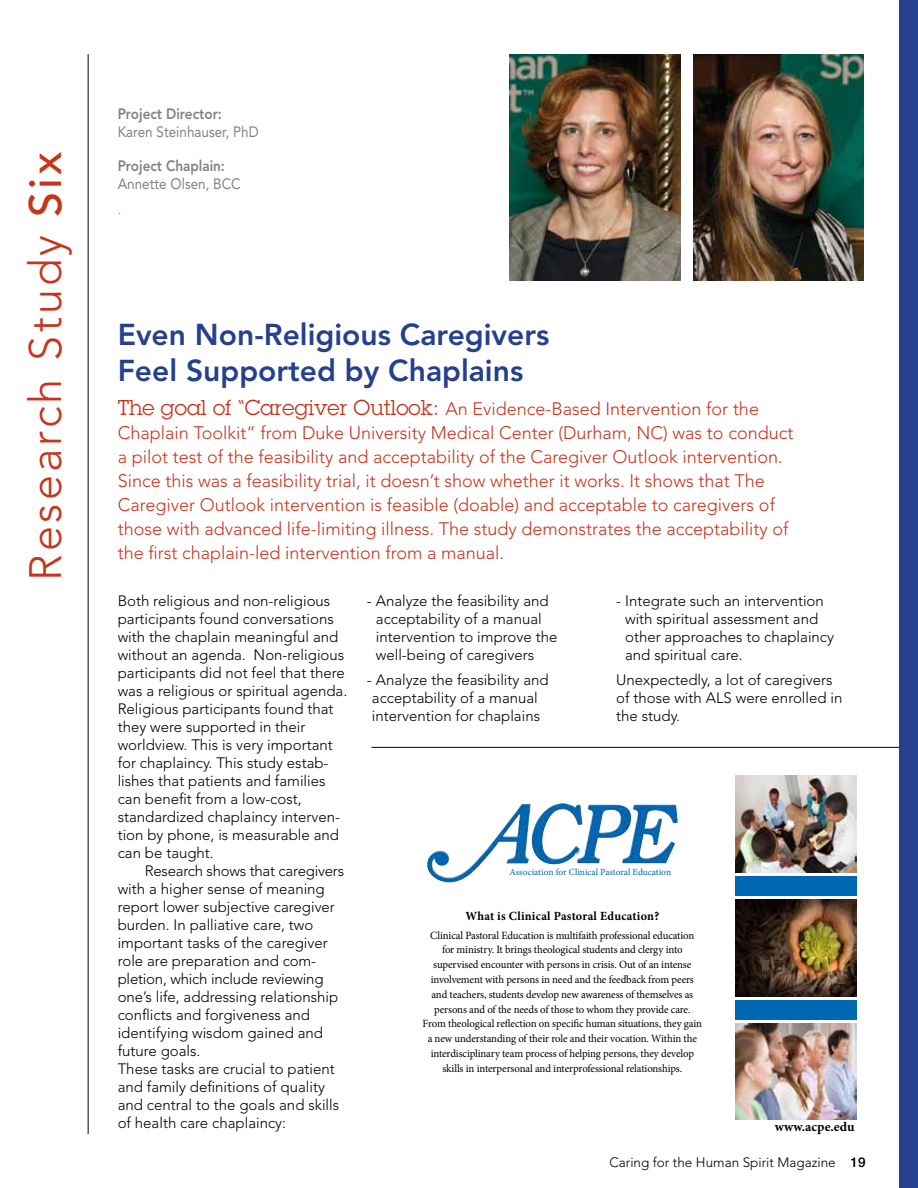
<style>
.page{position:relative;width:918px;height:1188px;background:#fff}
.page>*{position:absolute;margin:0;border:0;box-sizing:border-box;transform-origin:0 0}
.t1{font:300 45px "Avenir LT Std";letter-spacing:.07em;color:#c4351b}
.t2{font:800 30px/36px "Avenir LT Std";color:#25408f}
.t3{font:300 18px/24px "Avenir LT Std";color:#c4351b}
.t4{font:300 15px/18px "Avenir LT Std";color:#000}
.t5{font:15px "Avenir LT Std";color:#808285;scale:.9 1}
.t6{font:800 15px "Avenir LT Std";color:#808285;scale:.9 1}
.t7{font:300 15px "Avenir LT Std";color:#808285;scale:.9 1}
.t8{font:300 13.5px "Avenir LT Std";color:#000}
.t9{font:700 13.5px "Minion Pro";letter-spacing:.01em;color:#000}
.t10{font:700 12.45px "Minion Pro";letter-spacing:.02em;color:#000}
.t11{font:11.1px/14.9px "Minion Pro";letter-spacing:-.01em;color:#000;text-align:center}
.t12{font:9.45px "Minion Pro";color:#0068b2}
.s1{font-weight:500}
.s2{font-family:"Lubalin Graph Std";font-weight:400;font-size:21px}
.s3{font-family:"Helvetica Neue LT Std";font-weight:500}
</style>
<div class="page">
<hr style="left:88px;top:54px;width:1px;height:1080px;background:#000">
<img style="left:693px;top:54px;width:171px;height:227px">
<img style="left:510px;top:54px;width:170px;height:227px">
<img style="left:531px;top:803px;width:54px;height:62px">
<img style="left:735px;top:776px;width:121px;height:97px">
<img style="left:735px;top:1023px;width:121px;height:97px">
<img style="left:735px;top:900px;width:121px;height:97px">
<div style="left:735px;top:877px;width:121px;height:19px;background:#0068b2"></div>
<div style="left:735px;top:1000px;width:121px;height:20px;background:#0068b2"></div>
<hr style="left:372px;top:747px;width:546px;height:1px;background:#000">
<div style="left:900px;top:0;width:18px;height:1188px;background:#25408f"></div>
<h1 class="t1" style="left:19px;top:581px;width:431px;rotate:-90deg">Research Study <span class="s1">Six</span></h1>
<p class="t6" style="left:118px;top:105px;width:117px">Project Director:</p>
<p class="t5" style="left:118px;top:123px;width:158px">Karen Steinhauser, PhD</p>
<p class="t6" style="left:118px;top:157px;width:121px">Project Chaplain:</p>
<p class="t5" style="left:118px;top:175px;width:138px">Annette Olsen, BCC</p>
<p class="t7" style="left:118px;top:200px;width:5px">.</p>
<h2 class="t2" style="left:118px;top:316px;width:433px">Even Non-Religious Caregivers<br>Feel Supported by Chaplains</h2>
<p class="t3" style="left:118px;top:396px;width:677px"><span class="s2">The goal of “Caregiver Outlook:</span> An Evidence-Based Intervention for the Chaplain Toolkit” from Duke University Medical Center (Durham, NC) was to conduct a pilot test of the feasibility and acceptability of the Caregiver Outlook intervention.<br>Since this was a feasibility trial, it doesn’t show whether it works. It shows that The Caregiver Outlook intervention is feasible (doable) and acceptable to caregivers of those with advanced life-limiting illness. The study demonstrates the acceptability of the first chaplain-led intervention from a manual.</p>
<p class="t4" style="left:118px;top:592px;width:231px">Both religious and non-religious participants found conversations with the chaplain meaningful and without an agenda. Non-religious participants did not feel that there was a religious or spiritual agenda.<br>Religious participants found that they were supported in their worldview. This is very important for chaplaincy. This study estab&shy;lishes that patients and families can benefit from a low-cost, standardized chaplaincy interven&shy;tion by phone, is measurable and can be taught.</p>
<p class="t4" style="left:118px;top:862px;width:228px;text-indent:27px">Research shows that caregivers with a higher sense of meaning report lower subjective caregiver burden. In palliative care, two important tasks of the caregiver role are preparation and com&shy;pletion, which include reviewing one’s life, addressing relationship conflicts and forgiveness and identifying wisdom gained and future goals.<br>These tasks are crucial to patient and family definitions of quality and central to the goals and skills of health care chaplaincy:</p>
<p class="t4" style="left:376px;top:592px;width:183px;text-indent:-9px">- Analyze the feasibility and acceptability of a manual intervention to improve the well-being of caregivers</p>
<p class="t4" style="left:367px;top:671px;width:183px;text-align:center">- Analyze the feasibility and acceptability of a manual intervention for chaplains</p>
<p class="t4" style="left:625px;top:592px;width:210px;text-indent:-9px">- Integrate such an intervention with spiritual assessment and other approaches to chaplaincy and spiritual care.</p>
<p class="t4" style="left:616px;top:670px;width:228px">Unexpectedly, a lot of caregivers of those with ALS were enrolled in the study.</p>
<p class="t12" style="left:510px;top:866px;width:163px">Association for Clinical Pastoral Education</p>
<p class="t10" style="left:465px;top:907px;width:195px">What is Clinical Pastoral Education?</p>
<p class="t11" style="left:423px;top:928px;width:281px">Clinical Pastoral Education is multifaith professional education<br>for ministry. It brings theological students and clergy into supervised encounter with persons in crisis. Out of an intense involvement with persons in need and the feedback from peers and teachers, students develop new awareness of themselves as persons and of the needs of those to whom they provide care.<br>From theological reflection on specific human situations, they gain a new understanding of their role and their vocation. Within the interdisciplinary team process of helping persons, they develop skills in interpersonal and interprofessional relationships.</p>
<p class="t9" style="left:775px;top:1117px;width:81px">www.acpe.edu</p>
<p class="t8" style="left:609px;top:1154px;width:258px">Caring for the Human Spirit Magazine <span class="s3">19</span></p>
</div>
